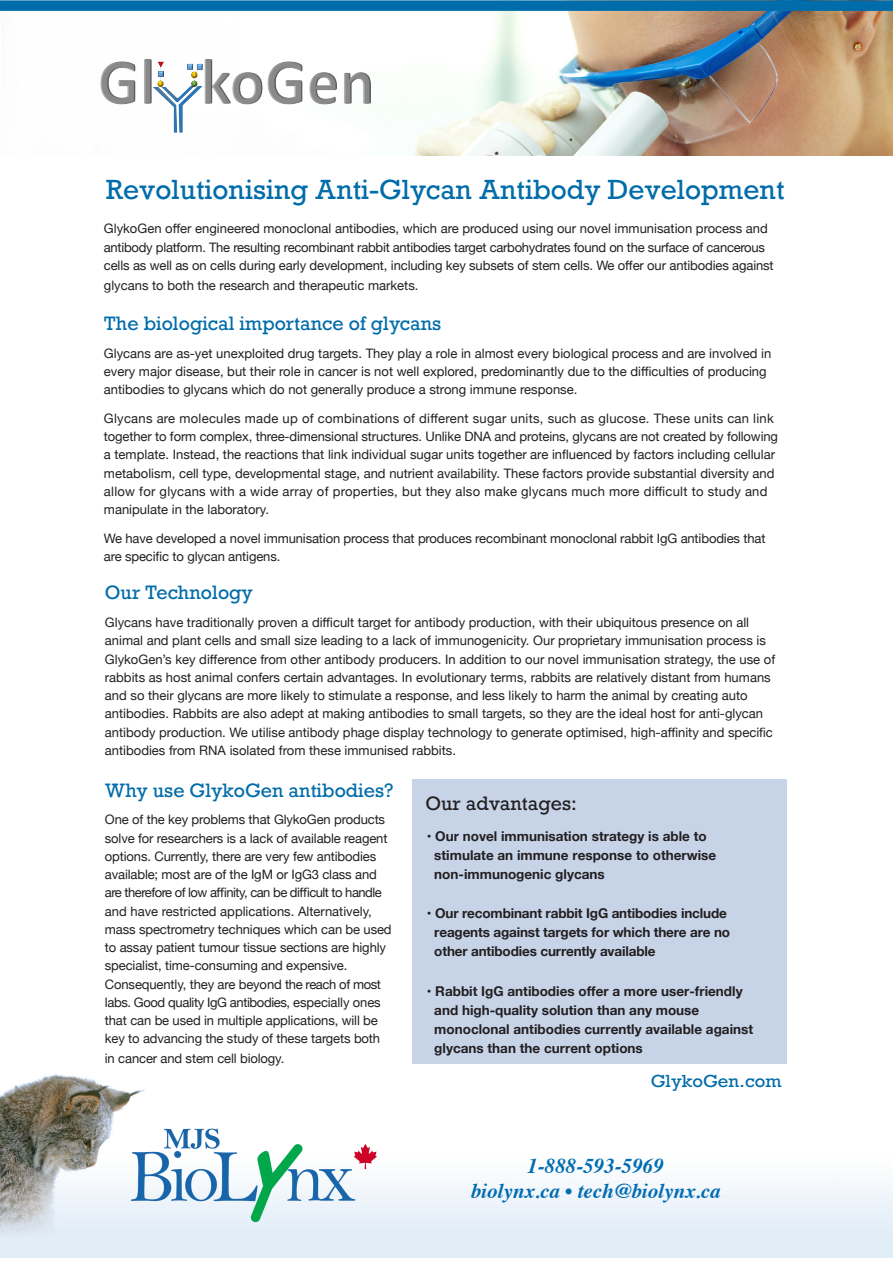
<style>
.page{position:relative;width:893px;height:1263px;background:#fff}
.page>*{position:absolute;margin:0;border:0;box-sizing:border-box;transform-origin:0 0}
.t1{font:26.1px "Rockwell";color:#006caa}
.t2{font:italic 700 21px/25.2px "Times";color:#006cb2;text-align:center}
.t3{font:18.3px "Rockwell";color:#006caa}
.t4{font:18.3px "Rockwell";color:#231f20}
.t5{font:16.5px "Rockwell";color:#006caa;scale:1.05 1}
.t6{font:700 13.5px/18.9px "Helvetica Neue";color:#231f20}
.t7{font:13.05px/18.3px "Helvetica Neue";color:#231f20}
.t8{font:13.05px "Helvetica Neue";letter-spacing:-.02em;color:#231f20}
.t9{font:13.05px "Helvetica Neue";letter-spacing:.02em;color:#231f20}
</style>
<div class="page">
<img style="left:0;top:1049px;width:893px;height:208px">
<img style="left:414px;top:11px;width:479px;height:144px">
<img style="left:100px;top:59px;width:271px;height:74px">
<div style="left:0;top:0;width:893px;height:11px;background:#006caa"></div>
<div style="left:412px;top:779px;width:374px;height:285px;background:#c7d4e8"></div>
<img style="left:130px;top:1126px;width:250px;height:98px">
<p class="t1" style="left:106px;top:173px;width:680px">Revolutionising Anti-Glycan Antibody Development</p>
<p class="t7" style="left:104px;top:220px;width:665px">GlykoGen offer engineered monoclonal antibodies, which are produced using our novel immunisation process and</p>
<p class="t8" style="left:104px;top:238px;width:663px">antibody platform. The resulting recombinant rabbit antibodies target carbohydrates found on the surface of cancerous</p>
<p class="t7" style="left:104px;top:257px;width:671px">cells as well as on cells during early development, including key subsets of stem cells. We offer our antibodies against</p>
<p class="t7" style="left:104px;top:276px;width:316px">glycans to both the research and therapeutic markets.</p>
<p class="t3" style="left:104px;top:312px;width:339px">The biological importance of glycans</p>
<p class="t7" style="left:104px;top:345px;width:669px">Glycans are as-yet unexploited drug targets. They play a role in almost every biological process and are involved in</p>
<p class="t7" style="left:104px;top:363px;width:664px">every major disease, but their role in cancer is not well explored, predominantly due to the difficulties of producing</p>
<p class="t7" style="left:104px;top:381px;width:475px">antibodies to glycans which do not generally produce a strong immune response.</p>
<p class="t9" style="left:104px;top:409px;width:671px">Glycans are molecules made up of combinations of different sugar units, such as glucose. These units can link</p>
<p class="t7" style="left:104px;top:428px;width:676px">together to form complex, three-dimensional structures. Unlike DNA and proteins, glycans are not created by following</p>
<p class="t7" style="left:104px;top:446px;width:673px">a template. Instead, the reactions that link individual sugar units together are influenced by factors including cellular</p>
<p class="t7" style="left:104px;top:465px;width:672px">metabolism, cell type, developmental stage, and nutrient availability. These factors provide substantial diversity and allow for glycans with a wide array of properties, but they also make glycans much more difficult to study and</p>
<p class="t7" style="left:104px;top:501px;width:167px">manipulate in the laboratory.</p>
<p class="t7" style="left:104px;top:530px;width:663px">We have developed a novel immunisation process that produces recombinant monoclonal rabbit IgG antibodies that</p>
<p class="t7" style="left:104px;top:548px;width:178px">are specific to glycan antigens.</p>
<p class="t3" style="left:105px;top:581px;width:150px">Our Technology</p>
<p class="t7" style="left:105px;top:614px;width:672px">Glycans have traditionally proven a difficult target for antibody production, with their ubiquitous presence on all animal and plant cells and small size leading to a lack of immunogenicity. Our proprietary immunisation process is GlykoGen’s key difference from other antibody producers. In addition to our novel immunisation strategy, the use of rabbits as host animal confers certain advantages. In evolutionary terms, rabbits are relatively distant from humans and so their glycans are more likely to stimulate a response, and less likely to harm the animal by creating auto antibodies. Rabbits are also adept at making antibodies to small targets, so they are the ideal host for anti-glycan antibody production. We utilise antibody phage display technology to generate optimised, high-affinity and specific antibodies from RNA isolated from these immunised rabbits.</p>
<p class="t3" style="left:105px;top:779px;width:290px">Why use GlykoGen antibodies?</p>
<p class="t7" style="left:105px;top:811px;width:288px">One of the key problems that GlykoGen products solve for researchers is a lack of available reagent options. Currently, there are very few antibodies available; most are of the IgM or IgG3 class and are therefore of low affinity, can be difficult to handle and have restricted applications. Alternatively, mass spectrometry techniques which can be used to assay patient tumour tissue sections are highly specialist, time-consuming and expensive.</p>
<p class="t7" style="left:105px;top:975px;width:278px">Consequently, they are beyond the reach of most labs. Good quality IgG antibodies, especially ones that can be used in multiple applications, will be key to advancing the study of these targets both</p>
<p class="t7" style="left:105px;top:1050px;width:181px">in cancer and stem cell biology.</p>
<p class="t5" style="left:651px;top:1071px;width:126px">GlykoGen.com</p>
<p class="t4" style="left:425px;top:792px;width:153px">Our advantages:</p>
<p class="t6" style="left:434px;top:827px;width:283px;text-indent:-8px">• Our novel immunisation strategy is able to stimulate an immune response to otherwise non-immunogenic glycans</p>
<p class="t6" style="left:434px;top:904px;width:297px;text-indent:-8px">• Our recombinant rabbit IgG antibodies include reagents against targets for which there are no other antibodies currently available</p>
<p class="t6" style="left:434px;top:982px;width:320px;text-indent:-8px">• Rabbit IgG antibodies offer a more user-friendly and high-quality solution than any mouse monoclonal antibodies currently available against glycans than the current options</p>
<h2 class="t2" style="left:471px;top:1151px;width:251px">1-888-593-5969<br>biolynx.ca • tech@biolynx.ca</h2>
</div>
